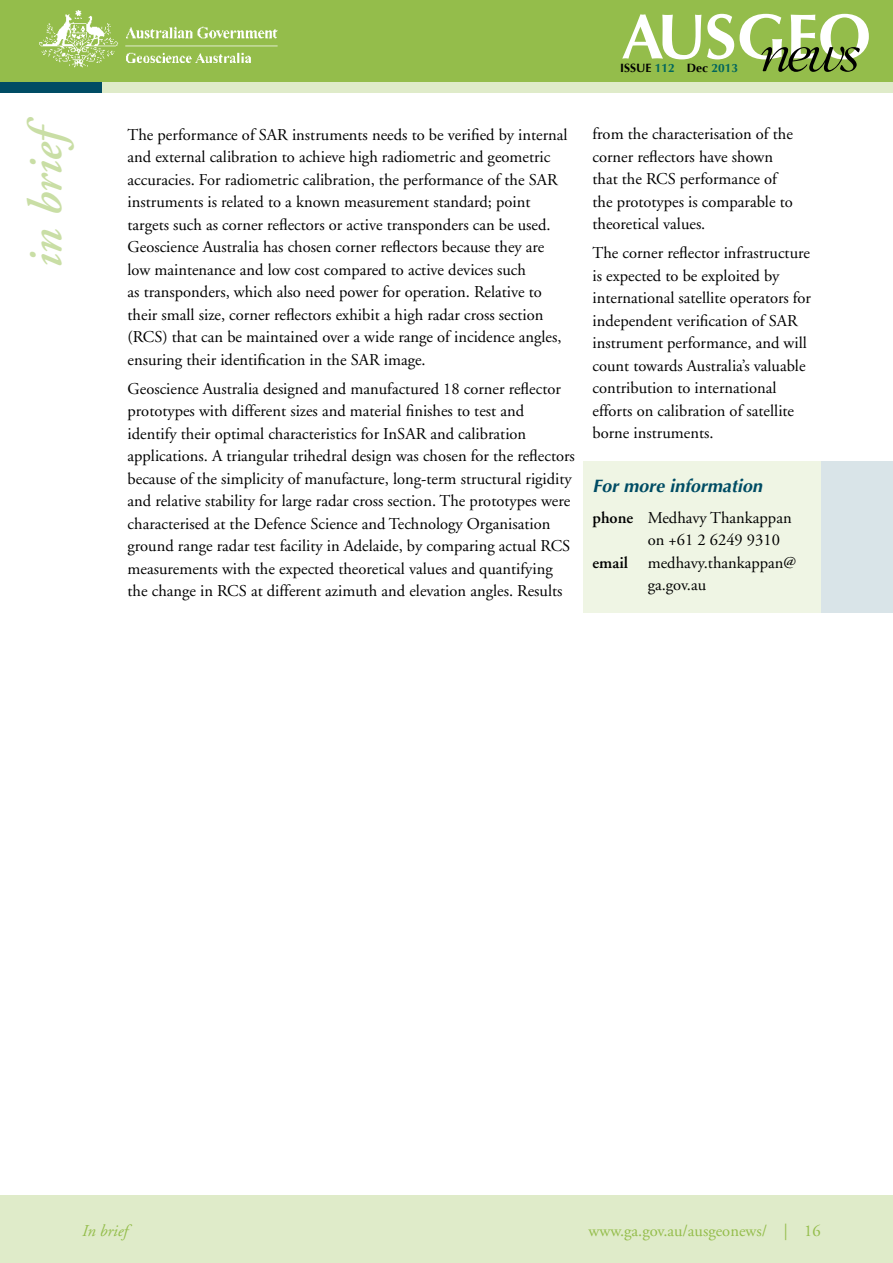
<style>
.page{position:relative;width:893px;height:1263px;background:#fff}
.page>*{position:absolute;margin:0;border:0;box-sizing:border-box;transform-origin:0 0}
.t1{font:italic 600 48px "Adobe Garamond";color:#c9dea5}
.t2{font:italic 700 18px "Optima";color:#004c64}
.P_body{font:16.5px/22.5px "Adobe Garamond";color:#000}
.P_information{font:16.5px/22.5px "Adobe Garamond";color:#000}
.t3{font:16.5px "Adobe Garamond";color:#94bd4b}
.t4{font:italic 16.5px "Adobe Garamond";color:#94bd4b}
.t5{font:700 12px "Optima";color:#94bd4b}
.s1{color:#000}
.s2{color:#00655c}
.s3{font-weight:600}
</style>
<div class="page">
<div style="left:0;top:13px;width:893px;height:80px;background:#dfebc9"></div>
<div style="left:0;top:11px;width:102px;height:82px;background:#004c64"></div>
<div style="left:0;top:0;width:893px;height:82px;background:#94bd4b"></div>
<div style="left:0;top:1195px;width:893px;height:68px;background:#dfebc9"></div>
<svg style="left:622px;top:14px;width:79px;height:45px"></svg>
<svg style="left:707px;top:14px;width:27px;height:45px"></svg>
<svg style="left:740px;top:14px;width:129px;height:58px"></svg>
<img style="left:39px;top:10px;width:239px;height:58px">
<div style="left:584px;top:461px;width:309px;height:152px;background:#eff5e4"></div>
<div style="left:821px;top:461px;width:72px;height:152px;background:#d9e4e8"></div>
<p class="t5" style="left:532px;top:61px;width:208px">AUSGEO NEWS <span class="s1">ISSUE</span> <span class="s2">112</span> <span class="s1">Dec</span> <span class="s2">2013</span></p>
<h1 class="t1" style="left:20px;top:268px;width:159px;rotate:-90deg">in brief</h1>
<p class="P_body" style="left:128px;top:124px;width:442px">The performance of SAR instruments needs to be verified by internal and external calibration to achieve high radiometric and geometric accuracies. For radiometric calibration, the performance of the SAR instruments is related to a known measurement standard; point targets such as corner reflectors or active transponders can be used.<br>Geoscience Australia has chosen corner reflectors because they are low maintenance and low cost compared to active devices such<br>as transponders, which also need power for operation. Relative to their small size, corner reflectors exhibit a high radar cross section (RCS) that can be maintained over a wide range of incidence angles, ensuring their identification in the SAR image.</p>
<p class="P_body" style="left:128px;top:377px;width:449px">Geoscience Australia designed and manufactured 18 corner reflector prototypes with different sizes and material finishes to test and identify their optimal characteristics for InSAR and calibration applications. A triangular trihedral design was chosen for the reflectors because of the simplicity of manufacture, long‑term structural rigidity and relative stability for large radar cross section. The prototypes were characterised at the Defence Science and Technology Organisation ground range radar test facility in Adelaide, by comparing actual RCS measurements with the expected theoretical values and quantifying the change in RCS at different azimuth and elevation angles. Results</p>
<p class="P_body" style="left:592px;top:123px;width:202px">from the characterisation of the corner reflectors have shown that the RCS performance of the prototypes is comparable to theoretical values.</p>
<p class="P_body" style="left:592px;top:242px;width:220px">The corner reflector infrastructure is expected to be exploited by international satellite operators for independent verification of SAR instrument performance, and will count towards Australia’s valuable contribution to international efforts on calibration of satellite borne instruments.</p>
<h4 class="t2" style="left:592px;top:475px;width:171px">For more information</h4>
<p class="P_information" style="left:648px;top:507px;width:145px;text-indent:-55px"><span class="s3">phone</span> Medhavy Thankappan on +61 2 6249 9310</p>
<p class="P_information" style="left:648px;top:552px;width:150px;text-indent:-55px"><span class="s3">email</span> medhavy.thankappan@ ga.gov.au</p>
<p class="t4" style="left:82px;top:1222px;width:47px">In brief</p>
<p class="t3" style="left:589px;top:1222px;width:234px">www.ga.gov.au/ausgeonews/ | 16</p>
</div>
